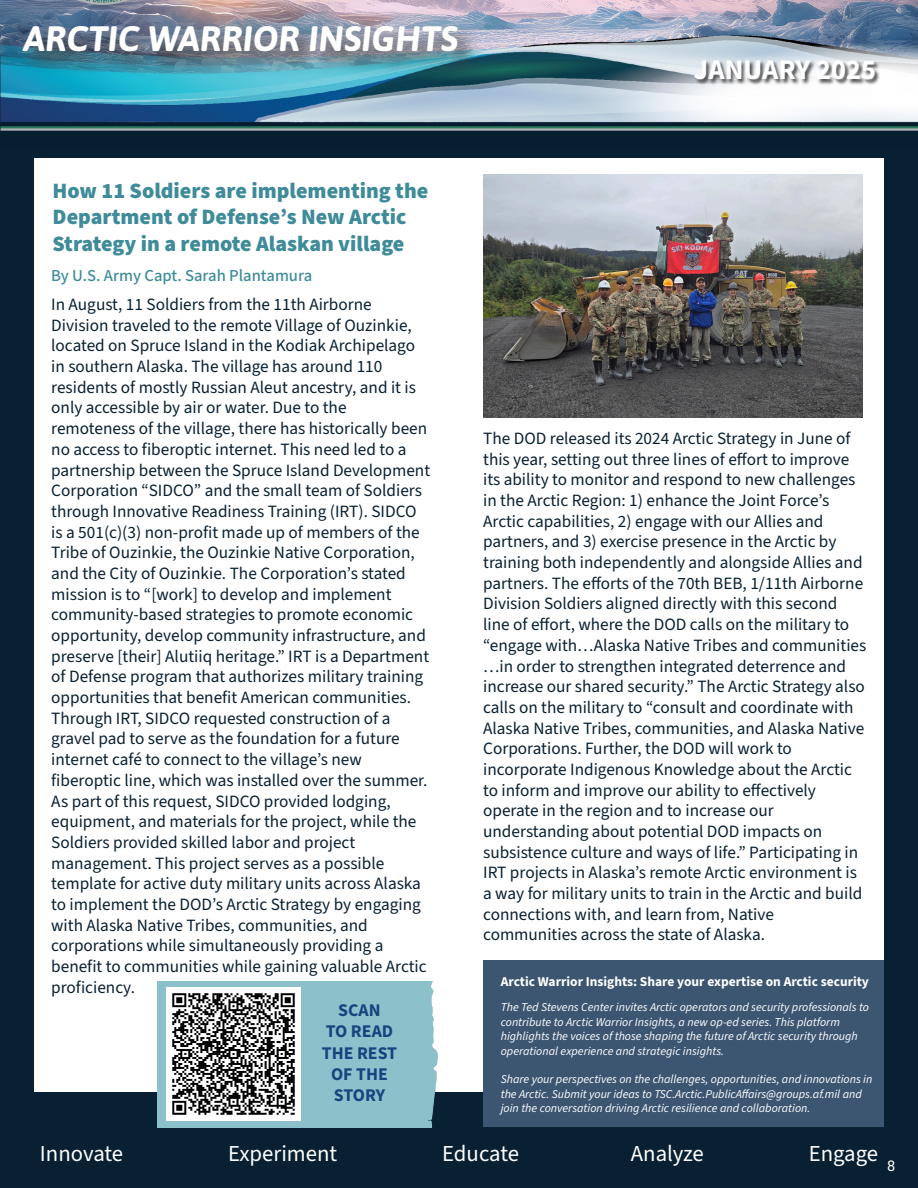
<style>
.page{position:relative;width:918px;height:1188px;background:#082031}
.page>*{position:absolute;margin:0;border:0;box-sizing:border-box;transform-origin:0 0}
.t1{font:italic 700 35.25px "Asap";color:#fff}
.t2{font:700 28.5px "Source Sans 3";color:#fff}
.t3{font:22.8px "Source Sans 3";color:#fff}
.t4{font:900 21.9px/26.4px "Source Sans 3";color:#3f8b9a}
.t5{font:700 17.85px/21.5px "Source Sans 3";color:#17447f;text-align:center}
.t6{font:17.25px/20.7px "Source Sans 3";color:#082031}
.t7{font:500 16.65px "Source Sans 3";color:#3f8b9a}
.t8{font:14.7px "Heebo";color:#fff}
.t9{font:700 13.5px "Source Sans 3";color:#fff}
.t10{font:italic 12px/14.4px "Source Sans 3";color:#fff}
</style>
<div class="page">
<img style="left:0;top:0;width:918px;height:131px">
<div style="left:34px;top:158px;width:850px;height:934px;background:#fff"></div>
<img style="left:662px;top:44px;width:256px;height:57px">
<img style="left:0;top:0;width:524px;height:97px">
<img style="left:483px;top:174px;width:380px;height:243px">
<div style="left:157px;top:981px;width:280px;height:146px;background:#8bc1cb"></div>
<img style="left:167px;top:987px;width:133px;height:134px">
<div style="left:483px;top:961px;width:401px;height:166px;background:#3c5571"></div>
<h1 class="t1" style="left:24px;top:14px;width:436px">ARCTIC WARRIOR INSIGHTS</h1>
<h2 class="t2" style="left:694px;top:51px;width:184px">JANUARY 2025</h2>
<p class="t4" style="left:53px;top:177px;width:377px">How 11 Soldiers are implementing the<br>Department of Defense’s New Arctic<br>Strategy in a remote Alaskan village</p>
<p class="t7" style="left:51px;top:265px;width:263px">By U.S. Army Capt. Sarah Plantamura</p>
<p class="t6" style="left:51px;top:294px;width:380px">In August, 11 Soldiers from the 11th Airborne Division traveled to the remote Village of Ouzinkie, located on Spruce Island in the Kodiak Archipelago in southern Alaska. The village has around 110 residents of mostly Russian Aleut ancestry, and it is only accessible by air or water. Due to the remoteness of the village, there has historically been no access to fiberoptic internet. This need led to a partnership between the Spruce Island Development Corporation “SIDCO” and the small team of Soldiers through Innovative Readiness Training (IRT). SIDCO is a 501(c)(3) non-profit made up of members of the Tribe of Ouzinkie, the Ouzinkie Native Corporation, and the City of Ouzinkie. The Corporation’s stated mission is to “[work] to develop and implement community-based strategies to promote economic opportunity, develop community infrastructure, and preserve [their] Alutiiq heritage.” IRT is a Department of Defense program that authorizes military training opportunities that benefit American communities.<br>Through IRT, SIDCO requested construction of a gravel pad to serve as the foundation for a future internet café to connect to the village’s new fiberoptic line, which was installed over the summer.<br>As part of this request, SIDCO provided lodging, equipment, and materials for the project, while the Soldiers provided skilled labor and project management. This project serves as a possible template for active duty military units across Alaska to implement the DOD’s Arctic Strategy by engaging with Alaska Native Tribes, communities, and corporations while simultaneously providing a benefit to communities while gaining valuable Arctic proficiency.</p>
<p class="t6" style="left:483px;top:428px;width:385px">The DOD released its 2024 Arctic Strategy in June of this year, setting out three lines of effort to improve its ability to monitor and respond to new challenges in the Arctic Region: 1) enhance the Joint Force’s Arctic capabilities, 2) engage with our Allies and partners, and 3) exercise presence in the Arctic by training both independently and alongside Allies and partners. The efforts of the 70th BEB, 1/11th Airborne Division Soldiers aligned directly with this second line of effort, where the DOD calls on the military to “engage with…Alaska Native Tribes and communities …in order to strengthen integrated deterrence and increase our shared security.” The Arctic Strategy also calls on the military to “consult and coordinate with Alaska Native Tribes, communities, and Alaska Native Corporations. Further, the DOD will work to incorporate Indigenous Knowledge about the Arctic to inform and improve our ability to effectively operate in the region and to increase our understanding about potential DOD impacts on subsistence culture and ways of life.” Participating in IRT projects in Alaska’s remote Arctic environment is a way for military units to train in the Arctic and build connections with, and learn from, Native communities across the state of Alaska.</p>
<p class="t9" style="left:501px;top:973px;width:370px">Arctic Warrior Insights: Share your expertise on Arctic security</p>
<p class="t5" style="left:322px;top:999px;width:77px">SCAN<br>TO READ<br>THE REST<br>OF THE<br>STORY</p>
<p class="t10" style="left:501px;top:1000px;width:370px">The Ted Stevens Center invites Arctic operators and security professionals to contribute to Arctic Warrior Insights, a new op-ed series. This platform highlights the voices of those shaping the future of Arctic security through operational experience and strategic insights.</p>
<p class="t10" style="left:501px;top:1072px;width:373px">Share your perspectives on the challenges, opportunities, and innovations in the Arctic. Submit your ideas to TSC.Arctic.PublicAffairs@groups.af.mil and join the conversation driving Arctic resilience and collaboration.</p>
<h3 class="t3" style="left:40px;top:1139px;width:85px">Innovate</h3>
<h3 class="t3" style="left:228px;top:1139px;width:111px">Experiment</h3>
<h3 class="t3" style="left:442px;top:1139px;width:78px">Educate</h3>
<h3 class="t3" style="left:631px;top:1139px;width:75px">Analyze</h3>
<h3 class="t3" style="left:809px;top:1139px;width:71px">Engage</h3>
<p class="t8" style="left:887px;top:1156px;width:10px">8</p>
</div>
